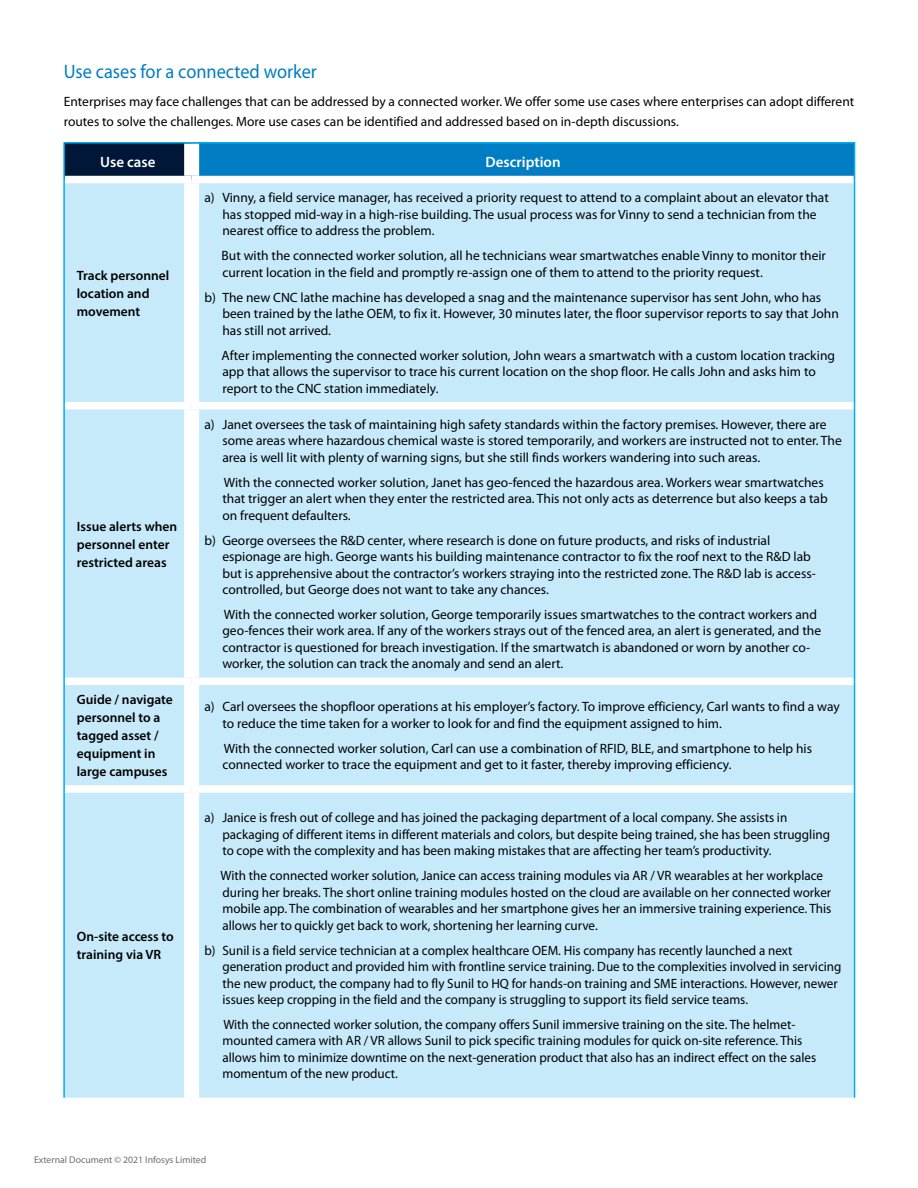
<style>
.page{position:relative;width:918px;height:1188px;background:#fff}
.page>*{position:absolute;margin:0;border:0;box-sizing:border-box;transform-origin:0 0}
.t1{font:19.5px "Myriad Pro";color:#007dc3;scale:.94 1}
.t2{font:600 15px "Myriad Pro";color:#fff}
.t3{font:13.5px/16.5px "Myriad Pro";color:#000}
.t4{font:600 13.5px/18px "Myriad Pro";color:#000}
.t5{font:9.75px "Myriad Pro";color:#6d6e71}
</style>
<div class="page">
<div style="left:64px;top:143px;width:128px;height:37px;background:#001738"></div>
<div style="left:192px;top:143px;width:663px;height:37px;background:#007dc3"></div>
<div style="left:65px;top:183px;width:789px;height:915px;background:#c7eafb"></div>
<div style="left:184px;top:144px;width:15px;height:32px;background:#fff"></div>
<div style="left:184px;top:183px;width:15px;height:219px;background:#fff"></div>
<div style="left:184px;top:409px;width:15px;height:269px;background:#fff"></div>
<div style="left:184px;top:685px;width:15px;height:100px;background:#fff"></div>
<div style="left:184px;top:793px;width:15px;height:305px;background:#fff"></div>
<div style="left:65px;top:176px;width:127px;height:7px;background:#fff"></div>
<div style="left:192px;top:176px;width:662px;height:7px;background:#fff"></div>
<div style="left:65px;top:402px;width:127px;height:7px;background:#fff"></div>
<div style="left:192px;top:402px;width:662px;height:7px;background:#fff"></div>
<div style="left:65px;top:678px;width:127px;height:7px;background:#fff"></div>
<div style="left:192px;top:678px;width:662px;height:7px;background:#fff"></div>
<div style="left:65px;top:785px;width:127px;height:8px;background:#fff"></div>
<div style="left:192px;top:785px;width:662px;height:8px;background:#fff"></div>
<hr style="left:63px;top:142px;width:129px;height:2px;background:#00aeef">
<hr style="left:63px;top:144px;width:2px;height:36px;background:#00aeef">
<hr style="left:192px;top:142px;width:663px;height:2px;background:#00aeef">
<hr style="left:854px;top:144px;width:1px;height:36px;background:#00aeef">
<hr style="left:63px;top:180px;width:2px;height:226px;background:#00aeef">
<hr style="left:854px;top:180px;width:1px;height:226px;background:#00aeef">
<hr style="left:63px;top:406px;width:2px;height:275px;background:#00aeef">
<hr style="left:854px;top:406px;width:1px;height:275px;background:#00aeef">
<hr style="left:63px;top:681px;width:2px;height:108px;background:#00aeef">
<hr style="left:854px;top:681px;width:1px;height:108px;background:#00aeef">
<hr style="left:63px;top:789px;width:2px;height:309px;background:#00aeef">
<hr style="left:854px;top:789px;width:1px;height:309px;background:#00aeef">
<h1 class="t1" style="left:64px;top:60px;width:271px">Use cases for a connected worker</h1>
<p class="t3" style="left:64px;top:92px;width:792px;line-height:19.5px">Enterprises may face challenges that can be addressed by a connected worker. We offer some use cases where enterprises can adopt different routes to solve the challenges. More use cases can be identified and addressed based on in-depth discussions.</p>
<p class="t2" style="left:100px;top:152px;width:57px">Use case</p>
<p class="t2" style="left:486px;top:152px;width:77px">Description</p>
<p class="t4" style="left:77px;top:266px;width:94px">Track personnel location and movement</p>
<p class="t4" style="left:77px;top:517px;width:102px">Issue alerts when personnel enter restricted areas</p>
<p class="t3" style="left:222px;top:189px;width:608px;text-indent:-18px">a) Vinny, a field service manager, has received a priority request to attend to a complaint about an elevator that has stopped mid-way in a high-rise building. The usual process was for Vinny to send a technician from the nearest office to address the problem.</p>
<p class="t3" style="left:222px;top:247px;width:606px">But with the connected worker solution, all he technicians wear smartwatches enable Vinny to monitor their current location in the field and promptly re-assign one of them to attend to the priority request.</p>
<p class="t3" style="left:222px;top:289px;width:618px;text-indent:-18px">b) The new CNC lathe machine has developed a snag and the maintenance supervisor has sent John, who has been trained by the lathe OEM, to fix it. However, 30 minutes later, the floor supervisor reports to say that John has still not arrived.</p>
<p class="t3" style="left:222px;top:347px;width:615px">After implementing the connected worker solution, John wears a smartwatch with a custom location tracking app that allows the supervisor to trace his current location on the shop floor. He calls John and asks him to report to the CNC station immediately.</p>
<p class="t3" style="left:222px;top:416px;width:621px;text-indent:-18px">a) Janet oversees the task of maintaining high safety standards within the factory premises. However, there are some areas where hazardous chemical waste is stored temporarily, and workers are instructed not to enter. The area is well lit with plenty of warning signs, but she still finds workers wandering into such areas.</p>
<p class="t3" style="left:222px;top:474px;width:607px">With the connected worker solution, Janet has geo-fenced the hazardous area. Workers wear smartwatches that trigger an alert when they enter the restricted area. This not only acts as deterrence but also keeps a tab on frequent defaulters.</p>
<p class="t3" style="left:222px;top:532px;width:595px;text-indent:-18px">b) George oversees the R&amp;D center, where research is done on future products, and risks of industrial espionage are high. George wants his building maintenance contractor to fix the roof next to the R&amp;D lab but is apprehensive about the contractor’s workers straying into the restricted zone. The R&amp;D lab is access&shy;controlled, but George does not want to take any chances.</p>
<p class="t3" style="left:222px;top:606px;width:600px">With the connected worker solution, George temporarily issues smartwatches to the contract workers and geo-fences their work area. If any of the workers strays out of the fenced area, an alert is generated, and the contractor is questioned for breach investigation. If the smartwatch is abandoned or worn by another co&shy;worker, the solution can track the anomaly and send an alert.</p>
<p class="t4" style="left:77px;top:690px;width:98px">Guide / navigate personnel to a tagged asset / equipment in large campuses</p>
<p class="t3" style="left:222px;top:698px;width:619px;text-indent:-18px">a) Carl oversees the shopfloor operations at his employer’s factory. To improve efficiency, Carl wants to find a way to reduce the time taken for a worker to look for and find the equipment assigned to him.</p>
<p class="t3" style="left:222px;top:740px;width:591px">With the connected worker solution, Carl can use a combination of RFID, BLE, and smartphone to help his connected worker to trace the equipment and get to it faster, thereby improving efficiency.</p>
<p class="t4" style="left:77px;top:927px;width:99px">On-site access to training via VR</p>
<p class="t3" style="left:222px;top:809px;width:609px;text-indent:-18px">a) Janice is fresh out of college and has joined the packaging department of a local company. She assists in packaging of different items in different materials and colors, but despite being trained, she has been struggling to cope with the complexity and has been making mistakes that are affecting her team’s productivity.</p>
<p class="t3" style="left:221px;top:867px;width:612px">With the connected worker solution, Janice can access training modules via AR / VR wearables at her workplace during her breaks. The short online training modules hosted on the cloud are available on her connected worker mobile app. The combination of wearables and her smartphone gives her an immersive training experience. This allows her to quickly get back to work, shortening her learning curve.</p>
<p class="t3" style="left:222px;top:942px;width:621px;text-indent:-18px">b) Sunil is a field service technician at a complex healthcare OEM. His company has recently launched a next generation product and provided him with frontline service training. Due to the complexities involved in servicing the new product, the company had to fly Sunil to HQ for hands-on training and SME interactions. However, newer issues keep cropping in the field and the company is struggling to support its field service teams.</p>
<p class="t3" style="left:222px;top:1016px;width:595px">With the connected worker solution, the company offers Sunil immersive training on the site. The helmet&shy;mounted camera with AR / VR allows Sunil to pick specific training modules for quick on-site reference. This allows him to minimize downtime on the next-generation product that also has an indirect effect on the sales momentum of the new product.</p>
<p class="t5" style="left:34px;top:1154px;width:174px">External Document © 2021 Infosys Limited</p>
</div>
